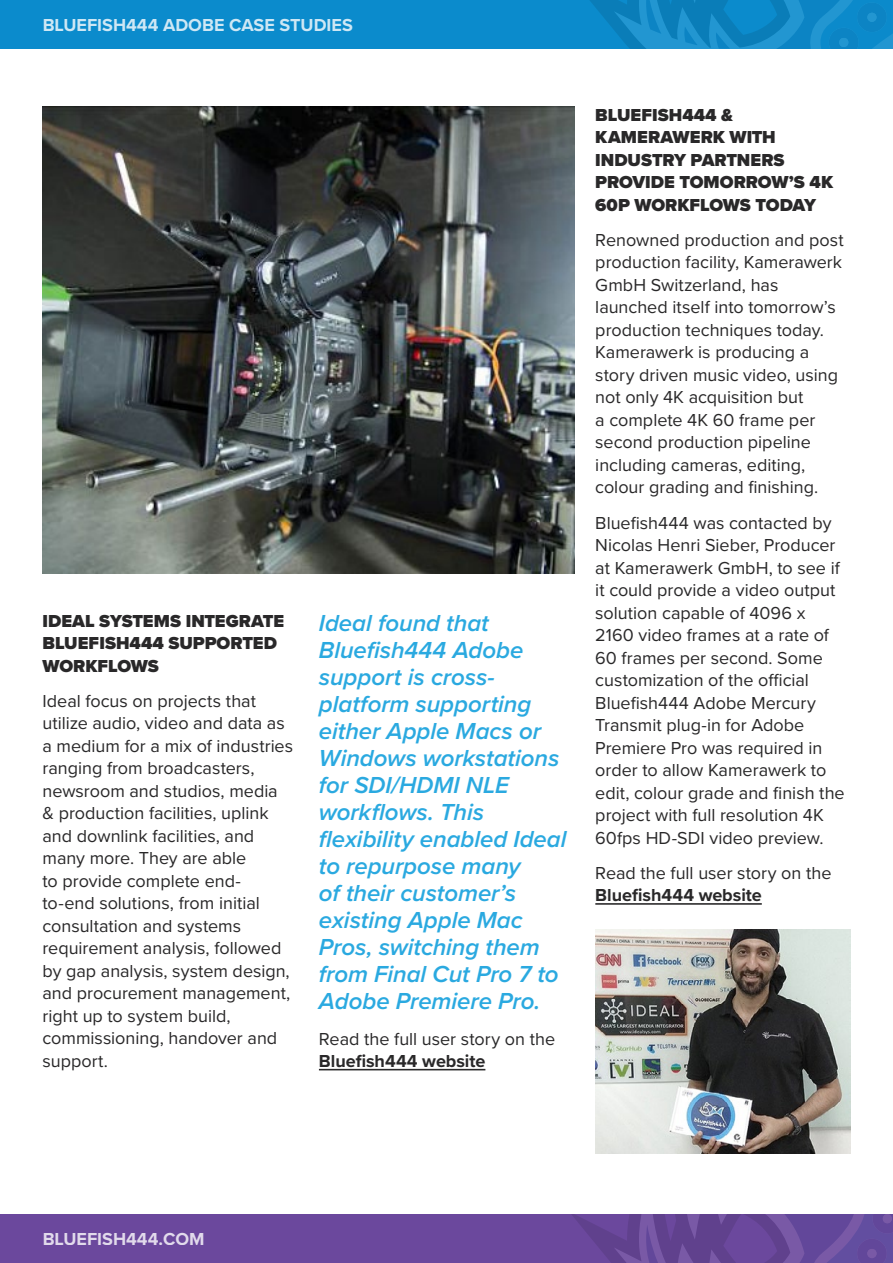
<style>
.page{position:relative;width:893px;height:1263px;background:#fff}
.page>*{position:absolute;margin:0;border:0;box-sizing:border-box;transform-origin:0 0}
.t1{font:italic 600 24px/27px "Proxima Nova";letter-spacing:-.005em;color:#2aa9e0}
.t2{font:18px/22.5px "Proxima Nova";color:#292829}
.t3{font:900 18px/22.5px "Proxima Nova";color:#292829}
.t4{font:700 18px "Proxima Nova";color:#fff}
.t5{font:700 18px "Proxima Nova";color:#292829}
</style>
<div class="page">
<div style="left:0;top:1215px;width:893px;height:48px;background:#6b489d"></div>
<svg style="left:572px;top:1215px;width:320px;height:48px"></svg>
<div style="left:0;top:0;width:893px;height:48px;background:#0b8bcc"></div>
<svg style="left:590px;top:0;width:303px;height:48px"></svg>
<img style="left:43px;top:106px;width:531px;height:467px">
<hr style="left:319px;top:1069px;width:166px;height:1px;background:#292829">
<hr style="left:595px;top:903px;width:167px;height:2px;background:#292829">
<img style="left:595px;top:930px;width:255px;height:224px">
<p class="t4" style="left:43px;top:12px;width:312px">BLUEFISH444 ADOBE CASE STUDIES</p>
<p class="t3" style="left:43px;top:609px;width:243px">IDEAL SYSTEMS INTEGRATE<br>BLUEFISH444 SUPPORTED<br>WORKFLOWS</p>
<p class="t2" style="left:43px;top:689px;width:252px">Ideal focus on projects that utilize audio, video and data as a medium for a mix of industries ranging from broadcasters, newsroom and studios, media &amp; production facilities, uplink and downlink facilities, and many more. They are able<br>to provide complete end&shy;to-end solutions, from initial consultation and systems requirement analysis, followed by gap analysis, system design, and procurement management, right up to system build, commissioning, handover and support.</p>
<p class="t1" style="left:319px;top:610px;width:249px">Ideal found that<br>Bluefish444 Adobe support is cross&shy;platform supporting either Apple Macs or<br>Windows workstations for SDI/HDMI NLE workflows. This flexibility enabled Ideal to repurpose many<br>of their customer’s existing Apple Mac<br>Pros, switching them from Final Cut Pro 7 to<br>Adobe Premiere Pro.</p>
<p class="t2" style="left:319px;top:1026px;width:238px">Read the full user story on the</p>
<p class="t5" style="left:319px;top:1048px;width:168px">Bluefish444 website</p>
<p class="t3" style="left:595px;top:103px;width:239px">BLUEFISH444 &amp;<br>KAMERAWERK WITH<br>INDUSTRY PARTNERS<br>PROVIDE TOMORROW’S 4K<br>60P WORKFLOWS TODAY</p>
<p class="t2" style="left:595px;top:228px;width:250px">Renowned production and post production facility, Kamerawerk<br>GmbH Switzerland, has launched itself into tomorrow’s production techniques today.<br>Kamerawerk is producing a story driven music video, using not only 4K acquisition but<br>a complete 4K 60 frame per second production pipeline including cameras, editing, colour grading and finishing.</p>
<p class="t2" style="left:595px;top:511px;width:251px">Bluefish444 was contacted by<br>Nicolas Henri Sieber, Producer at Kamerawerk GmbH, to see if it could provide a video output solution capable of 4096 x<br>2160 video frames at a rate of<br>60 frames per second. Some customization of the official<br>Bluefish444 Adobe Mercury<br>Transmit plug-in for Adobe<br>Premiere Pro was required in order to allow Kamerawerk to edit, colour grade and finish the project with full resolution 4K<br>60fps HD-SDI video preview.</p>
<p class="t2" style="left:595px;top:861px;width:238px">Read the full user story on the</p>
<p class="t5" style="left:595px;top:882px;width:168px">Bluefish444 website</p>
<p class="t4" style="left:43px;top:1225px;width:164px">BLUEFISH444.COM</p>
</div>
